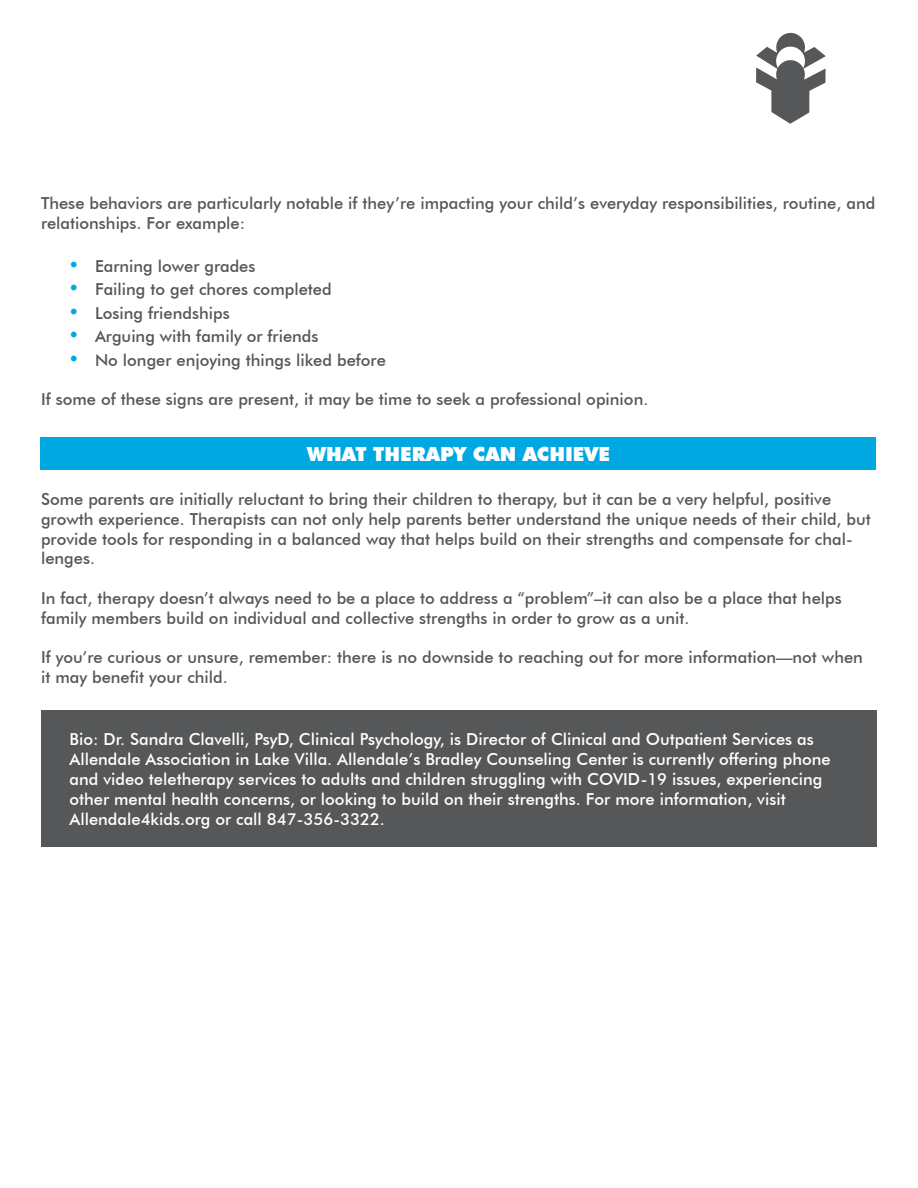
<style>
.page{position:relative;width:918px;height:1188px;background:#fff}
.page>*{position:absolute;margin:0;border:0;box-sizing:border-box;transform-origin:0 0}
.t1{font:900 19.5px "Futura BT";color:#fff}
.t2{font:500 16.5px/19.8px "Futura BT";color:#555759}
.t3{font:500 16.5px "Futura BT";color:#fff}
.s1{font-size:19.5px;color:#00a8e2}
</style>
<div class="page">
<div style="left:41px;top:711px;width:836px;height:136px;background:#555759"></div>
<div style="left:40px;top:437px;width:836px;height:33px;background:#00a8e2"></div>
<img style="left:756px;top:32px;width:70px;height:92px">
<p class="t2" style="left:41px;top:193px;width:836px">These behaviors are particularly notable if they’re impacting your child’s everyday responsibilities, routine, and relationships. For example:</p>
<p class="t2" style="left:68px;top:256px;width:189px"><span class="s1">•</span> Earning lower grades</p>
<p class="t2" style="left:68px;top:280px;width:265px"><span class="s1">•</span> Failing to get chores completed</p>
<p class="t2" style="left:68px;top:303px;width:163px"><span class="s1">•</span> Losing friendships</p>
<p class="t2" style="left:68px;top:326px;width:252px"><span class="s1">•</span> Arguing with family or friends</p>
<p class="t2" style="left:68px;top:350px;width:319px"><span class="s1">•</span> No longer enjoying things liked before</p>
<p class="t2" style="left:41px;top:389px;width:609px">If some of these signs are present, it may be time to seek a professional opinion.</p>
<p class="t1" style="left:307px;top:442px;width:304px">WHAT THERAPY CAN ACHIEVE</p>
<p class="t2" style="left:41px;top:489px;width:831px">Some parents are initially reluctant to bring their children to therapy, but it can be a very helpful, positive growth experience. Therapists can not only help parents better understand the unique needs of their child, but provide tools for responding in a balanced way that helps build on their strengths and compensate for chal&shy;lenges.</p>
<p class="t2" style="left:41px;top:588px;width:802px">In fact, therapy doesn’t always need to be a place to address a “problem”–it can also be a place that helps family members build on individual and collective strengths in order to grow as a unit.</p>
<p class="t2" style="left:41px;top:648px;width:823px">If you’re curious or unsure, remember: there is no downside to reaching out for more information—not when it may benefit your child.</p>
<p class="t3" style="left:70px;top:729px;width:746px">Bio: Dr. Sandra Clavelli, PsyD, Clinical Psychology, is Director of Clinical and Outpatient Services as</p>
<p class="t3" style="left:70px;top:749px;width:763px">Allendale Association in Lake Villa. Allendale’s Bradley Counseling Center is currently offering phone</p>
<p class="t3" style="left:70px;top:769px;width:754px">and video teletherapy services to adults and children struggling with COVID-19 issues, experiencing</p>
<p class="t3" style="left:70px;top:789px;width:718px">other mental health concerns, or looking to build on their strengths. For more information, visit</p>
<p class="t3" style="left:70px;top:809px;width:317px">Allendale4kids.org or call 847-356-3322.</p>
</div>
